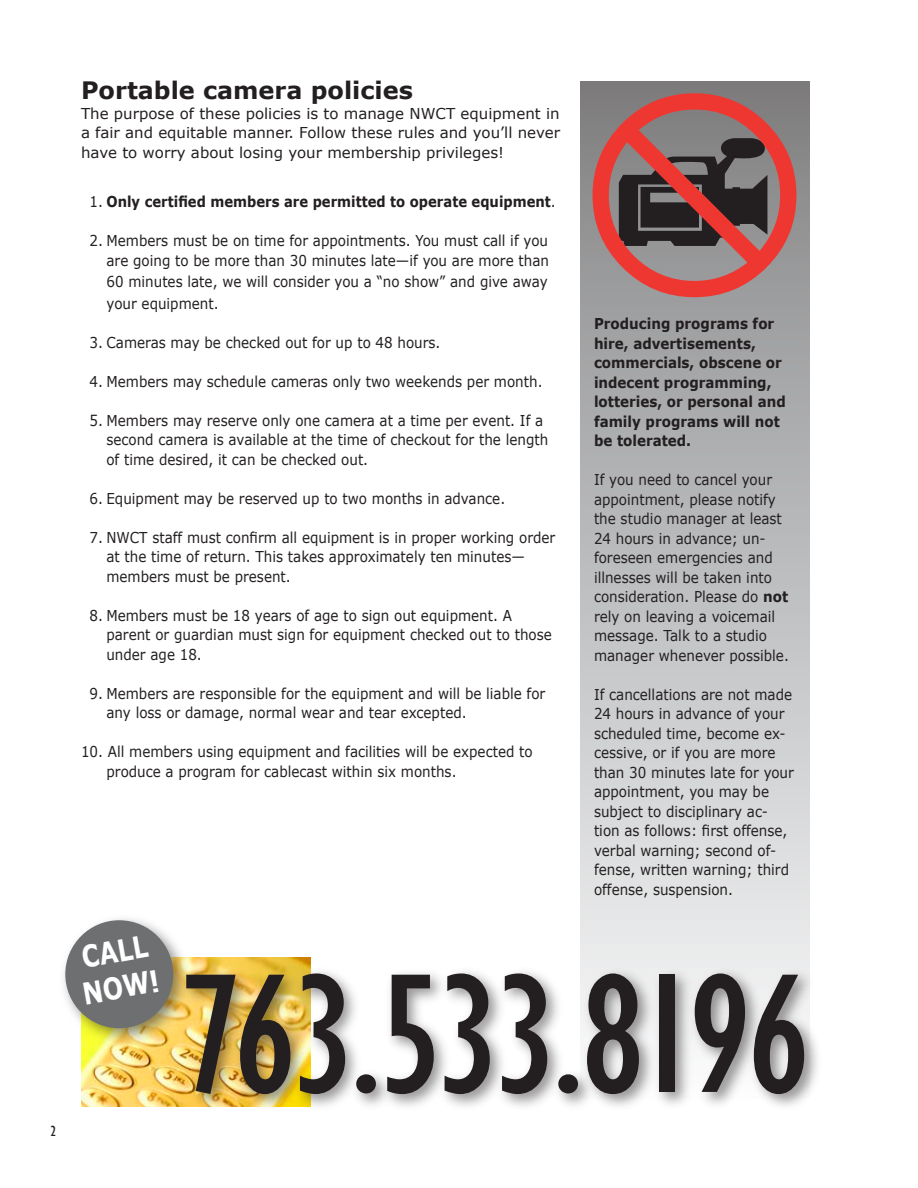
<style>
.page{position:relative;width:918px;height:1188px;background:#fff}
.page>*{position:absolute;margin:0;border:0;box-sizing:border-box;transform-origin:0 0}
.t1{font:condensed 175.5px "Gill Sans";letter-spacing:-.045em;color:#231f20}
.t2{font:700 30px/36px "Verdana";color:#fff;scale:.8 1}
.t3{font:700 24px "Verdana";color:#231f20}
.t4{font:15px/19.5px "Verdana";color:#231f20;scale:.9 1}
.t5{font:15px/19.5px "Verdana";color:#231f20;text-align:justify}
.t6{font:700 15px/19.5px "Verdana";color:#231f20;scale:.9 1}
.t7{font:700 15px "Verdana";color:#231f20;scale:.88 1}
.t8{font:condensed 15px "Gill Sans";color:#231f20;scale:1.05 1}
.s1{font-weight:400}
.s2{font-weight:700}
</style>
<div class="page">
<img style="left:81px;top:958px;width:229px;height:149px">
<svg style="left:580px;top:82px;width:230px;height:883px;background:#c0c1c3"></svg>
<div style="left:58px;top:913px;width:134px;height:134px;background:#231f20;opacity:.5"></div>
<div style="left:65px;top:920px;width:108px;height:108px;background:#6d6f71;border-radius:50%"></div>
<div style="left:178px;top:965px;width:647px;height:148px;background:#231f20;opacity:.5"></div>
<svg style="left:592px;top:91px;width:204px;height:206px;background:#8d8d8e"></svg>
<p class="t8" style="left:50px;top:1122px;width:7px">2</p>
<h3 class="t3" style="left:81px;top:75px;width:333px">Portable camera policies</h3>
<p class="t5" style="left:81px;top:103px;width:481px">The purpose of these policies is to manage NWCT equipment in a fair and equitable manner. Follow these rules and you’ll never have to worry about losing your membership privileges!</p>
<p class="t7" style="left:90px;top:192px;width:531px"><span class="s1">1.</span> Only certified members are permitted to operate equipment<span class="s1">.</span></p>
<p class="t4" style="left:90px;top:231px;width:512px;text-align:right">2. Members must be on time for appointments. You must call if you are going to be more than 30 minutes late—if you are more than</p>
<p class="t4" style="left:106px;top:271px;width:492px;line-height:21.6px">60 minutes late, we will consider you a “no show” and give away your equipment.</p>
<p class="t4" style="left:90px;top:332px;width:391px">3. Cameras may be checked out for up to 48 hours.</p>
<p class="t4" style="left:90px;top:371px;width:505px">4. Members may schedule cameras only two weekends per month.</p>
<p class="t4" style="left:106px;top:410px;width:492px;text-indent:-17px">5. Members may reserve only one camera at a time per event. If a second camera is available at the time of checkout for the length of time desired, it can be checked out.</p>
<p class="t4" style="left:90px;top:488px;width:463px">6. Equipment may be reserved up to two months in advance.</p>
<p class="t4" style="left:106px;top:527px;width:500px;text-indent:-17px">7. NWCT staff must confirm all equipment is in proper working order at the time of return. This takes approximately ten minutes— members must be present.</p>
<p class="t4" style="left:106px;top:605px;width:496px;text-indent:-17px">8. Members must be 18 years of age to sign out equipment. A parent or guardian must sign for equipment checked out to those under age 18.</p>
<p class="t4" style="left:106px;top:683px;width:489px;text-indent:-17px">9. Members are responsible for the equipment and will be liable for any loss or damage, normal wear and tear excepted.</p>
<p class="t4" style="left:107px;top:742px;width:475px;text-indent:-26px">10. All members using equipment and facilities will be expected to produce a program for cablecast within six months.</p>
<p class="t6" style="left:594px;top:314px;width:215px">Producing programs for hire, advertisements, commercials, obscene or indecent programming, lotteries, or personal and family programs will not be tolerated.</p>
<p class="t4" style="left:594px;top:470px;width:218px">If you need to cancel your appointment, please notify the studio manager at least<br>24 hours in advance; un&shy;foreseen emergencies and illnesses will be taken into consideration. Please do <span class="s2">not </span>rely on leaving a voicemail message. Talk to a studio manager whenever possible.</p>
<p class="t4" style="left:594px;top:684px;width:224px">If cancellations are not made<br>24 hours in advance of your scheduled time, become ex&shy;cessive, or if you are more than 30 minutes late for your appointment, you may be subject to disciplinary ac&shy;tion as follows: first offense, verbal warning; second of&shy;fense, written warning; third offense, suspension.</p>
<h2 class="t2" style="left:73px;top:940px;width:98px;rotate:-10deg">CALL<br>NOW!</h2>
<h1 class="t1" style="left:178px;top:931px;width:635px">763.533.8196</h1>
</div>
